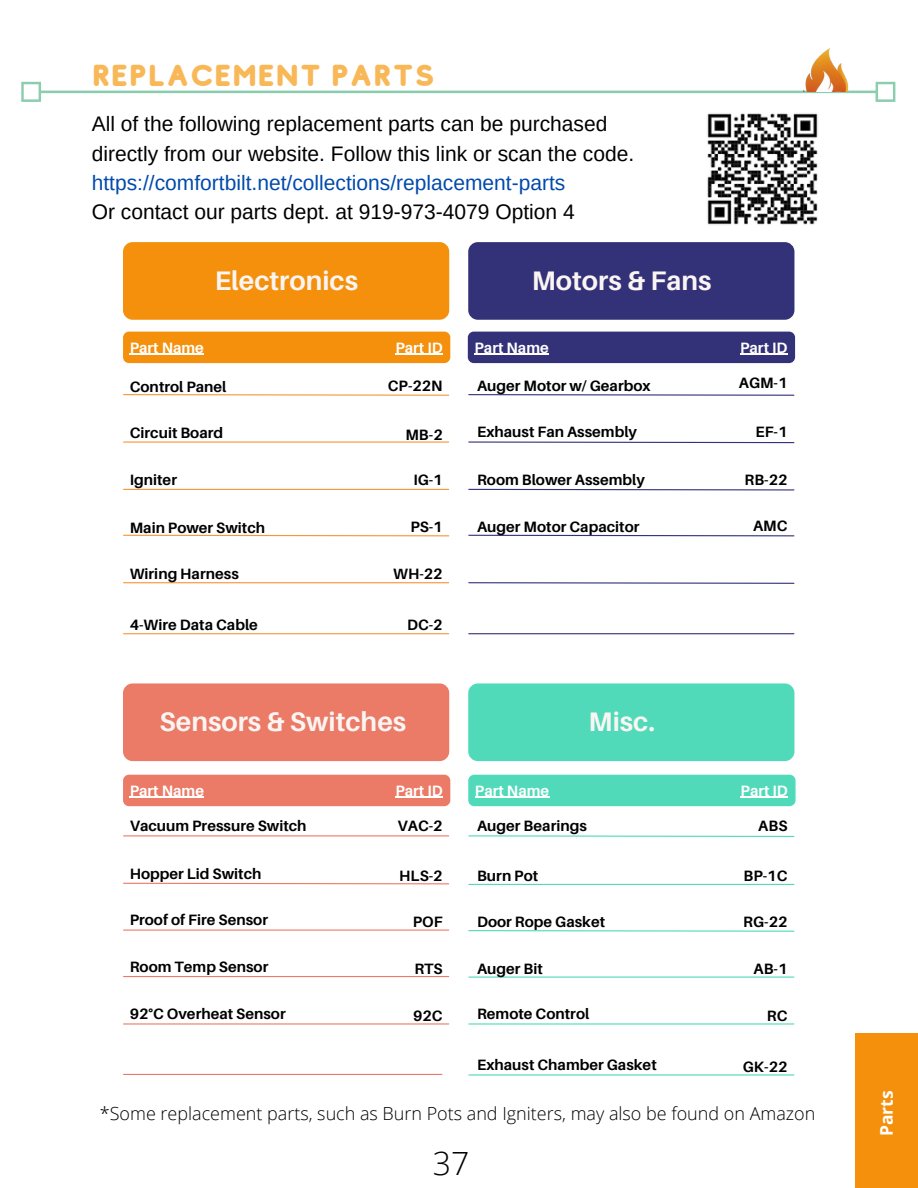
<style>
.page{position:relative;width:918px;height:1188px;background:#fff}
.page>*{position:absolute;margin:0;border:0;box-sizing:border-box;transform-origin:0 0}
.t1{font:300 31.95px "Open Sans";color:#000}
.t2{font:30px "Studly";color:#f8b858}
.t3{font:700 26.85px "Aileron";color:#faf5f2}
.t4{font:21px/29.2px "Arimo";color:#000}
.t5{font:21px "Arimo";color:#004aad}
.t6{font:300 18px "Open Sans";color:#000}
.t7{font:700 17.4px "Open Sans";color:#fff}
.t8{font:700 15px "Aileron";color:#000}
.t9{font:700 15px "Aileron";color:#fff}
</style>
<div class="page">
<hr style="left:124px;top:441px;width:325px;height:2px;background:#f89537">
<svg style="left:123px;top:882px;width:327px;height:3px"></svg>
<svg style="left:468px;top:441px;width:327px;height:3px"></svg>
<hr style="left:469px;top:884px;width:325px;height:1px;background:#50dab9">
<svg style="left:123px;top:534px;width:327px;height:3px"></svg>
<hr style="left:124px;top:976px;width:325px;height:1px;background:#eb7a67">
<svg style="left:468px;top:534px;width:327px;height:3px"></svg>
<hr style="left:469px;top:977px;width:325px;height:1px;background:#50dab9">
<svg style="left:123px;top:394px;width:327px;height:2px"></svg>
<hr style="left:124px;top:835px;width:325px;height:1px;background:#eb7a67">
<svg style="left:468px;top:394px;width:327px;height:2px"></svg>
<svg style="left:468px;top:835px;width:327px;height:2px"></svg>
<hr style="left:124px;top:489px;width:325px;height:1px;background:#f89537">
<hr style="left:124px;top:930px;width:325px;height:1px;background:#eb7a67">
<svg style="left:468px;top:488px;width:327px;height:3px"></svg>
<svg style="left:468px;top:930px;width:327px;height:2px"></svg>
<hr style="left:124px;top:582px;width:325px;height:1px;background:#f89537">
<hr style="left:124px;top:1023px;width:325px;height:2px;background:#eb7a67">
<hr style="left:124px;top:633px;width:325px;height:1px;background:#f89537">
<hr style="left:124px;top:1074px;width:318px;height:1px;background:#eb7a67">
<svg style="left:468px;top:582px;width:327px;height:2px"></svg>
<hr style="left:469px;top:1023px;width:325px;height:2px;background:#50dab9">
<hr style="left:469px;top:633px;width:325px;height:1px;background:#333178">
<hr style="left:469px;top:1074px;width:325px;height:2px;background:#50dab9">
<div style="left:123px;top:242px;width:326px;height:78px;background:#f4900c;border-radius:10px"></div>
<div style="left:123px;top:683px;width:326px;height:78px;background:#eb7a67;border-radius:10px"></div>
<div style="left:468px;top:242px;width:326px;height:78px;background:#333178;border-radius:10px"></div>
<div style="left:468px;top:683px;width:326px;height:78px;background:#50dab9;border-radius:10px"></div>
<svg style="left:21px;top:82px;width:874px;height:20px"></svg>
<img style="left:804px;top:49px;width:45px;height:43px">
<img style="left:707px;top:113px;width:111px;height:112px">
<div style="left:123px;top:332px;width:327px;height:31px;background:#f4900c;border-radius:6px"></div>
<hr style="left:130px;top:354px;width:74px;height:1px;background:#fff">
<hr style="left:395px;top:354px;width:48px;height:1px;background:#fff">
<div style="left:468px;top:332px;width:327px;height:31px;background:#333178;border-radius:6px"></div>
<hr style="left:475px;top:354px;width:74px;height:1px;background:#fff">
<hr style="left:740px;top:354px;width:47px;height:1px;background:#fff">
<div style="left:123px;top:775px;width:327px;height:31px;background:#eb7a67;border-radius:6px"></div>
<hr style="left:130px;top:797px;width:74px;height:1px;background:#fff">
<hr style="left:395px;top:797px;width:48px;height:1px;background:#fff">
<div style="left:468px;top:775px;width:328px;height:31px;background:#50dab9;border-radius:6px"></div>
<hr style="left:475px;top:797px;width:74px;height:1px;background:#fff">
<hr style="left:741px;top:797px;width:47px;height:1px;background:#fff">
<div style="left:855px;top:1033px;width:63px;height:154px;background:#f4900c"></div>
<h2 class="t2" style="left:92px;top:59px;width:345px">REPLACEMENT PARTS</h2>
<h3 class="t4" style="left:92px;top:110px;width:544px">All of the following replacement parts can be purchased directly from our website. Follow this link or scan the code.</h3>
<h3 class="t5" style="left:92px;top:171px;width:475px">https://comfortbilt.net/collections/replacement-parts</h3>
<h3 class="t4" style="left:92px;top:197px;width:485px">Or contact our parts dept. at 919-973-4079 Option 4</h3>
<h3 class="t3" style="left:215px;top:264px;width:145px">Electronics</h3>
<p class="t9" style="left:130px;top:338px;width:76px">Part Name</p>
<p class="t9" style="left:395px;top:338px;width:49px">Part ID</p>
<p class="t8" style="left:388px;top:376px;width:56px">CP-22N</p>
<p class="t8" style="left:406px;top:425px;width:39px">MB-2</p>
<p class="t8" style="left:413px;top:471px;width:31px">IG-1</p>
<p class="t8" style="left:410px;top:518px;width:34px">PS-1</p>
<p class="t8" style="left:393px;top:564px;width:51px">WH-22</p>
<p class="t8" style="left:130px;top:378px;width:98px">Control Panel</p>
<p class="t8" style="left:130px;top:423px;width:95px">Circuit Board</p>
<p class="t8" style="left:130px;top:471px;width:49px">Igniter</p>
<p class="t8" style="left:130px;top:518px;width:137px">Main Power Switch</p>
<p class="t8" style="left:130px;top:564px;width:111px">Wiring Harness</p>
<p class="t8" style="left:130px;top:615px;width:130px">4-Wire Data Cable</p>
<p class="t8" style="left:407px;top:615px;width:37px">DC-2</p>
<h3 class="t3" style="left:159px;top:705px;width:248px">Sensors &amp; Switches</h3>
<h3 class="t3" style="left:532px;top:264px;width:181px">Motors &amp; Fans</h3>
<p class="t9" style="left:475px;top:338px;width:76px">Part Name</p>
<p class="t9" style="left:740px;top:338px;width:49px">Part ID</p>
<p class="t8" style="left:477px;top:376px;width:175px">Auger Motor w/ Gearbox</p>
<p class="t8" style="left:477px;top:423px;width:161px">Exhaust Fan Assembly</p>
<p class="t8" style="left:477px;top:470px;width:169px">Room Blower Assembly</p>
<p class="t8" style="left:477px;top:518px;width:164px">Auger Motor Capacitor</p>
<h3 class="t3" style="left:589px;top:705px;width:68px">Misc.</h3>
<p class="t8" style="left:739px;top:373px;width:50px">AGM-1</p>
<p class="t8" style="left:755px;top:423px;width:34px">EF-1</p>
<p class="t8" style="left:745px;top:470px;width:44px">RB-22</p>
<p class="t8" style="left:753px;top:517px;width:36px">AMC</p>
<p class="t9" style="left:130px;top:781px;width:76px">Part Name</p>
<p class="t9" style="left:395px;top:781px;width:49px">Part ID</p>
<p class="t8" style="left:398px;top:817px;width:47px">VAC-2</p>
<p class="t8" style="left:399px;top:866px;width:45px">HLS-2</p>
<p class="t8" style="left:413px;top:912px;width:31px">POF</p>
<p class="t8" style="left:414px;top:959px;width:30px">RTS</p>
<p class="t8" style="left:413px;top:1006px;width:31px">92C</p>
<p class="t9" style="left:475px;top:781px;width:76px">Part Name</p>
<p class="t9" style="left:741px;top:781px;width:49px">Part ID</p>
<p class="t8" style="left:130px;top:817px;width:178px">Vacuum Pressure Switch</p>
<p class="t8" style="left:130px;top:864px;width:133px">Hopper Lid Switch</p>
<p class="t8" style="left:130px;top:911px;width:140px">Proof of Fire Sensor</p>
<p class="t8" style="left:477px;top:817px;width:111px">Auger Bearings</p>
<p class="t8" style="left:477px;top:866px;width:63px">Burn Pot</p>
<p class="t8" style="left:477px;top:912px;width:130px">Door Rope Gasket</p>
<p class="t8" style="left:477px;top:959px;width:67px">Auger Bit</p>
<p class="t8" style="left:477px;top:1005px;width:114px">Remote Control</p>
<p class="t8" style="left:477px;top:1056px;width:181px">Exhaust Chamber Gasket</p>
<p class="t6" style="left:100px;top:1101px;width:717px">*Some replacement parts, such as Burn Pots and Igniters, may also be found on Amazon</p>
<p class="t8" style="left:758px;top:817px;width:31px">ABS</p>
<p class="t8" style="left:744px;top:866px;width:45px">BP-1C</p>
<p class="t8" style="left:743px;top:912px;width:46px">RG-22</p>
<p class="t8" style="left:754px;top:959px;width:35px">AB-1</p>
<p class="t8" style="left:767px;top:1006px;width:22px">RC</p>
<p class="t8" style="left:130px;top:957px;width:140px">Room Temp Sensor</p>
<p class="t8" style="left:130px;top:1005px;width:158px">92°C Overheat Sensor</p>
<p class="t8" style="left:743px;top:1057px;width:46px">GK-22</p>
<h1 class="t1" style="left:433px;top:1141px;width:38px">37</h1>
<p class="t7" style="left:874px;top:1136px;width:47px;rotate:-90deg">Parts</p>
</div>
